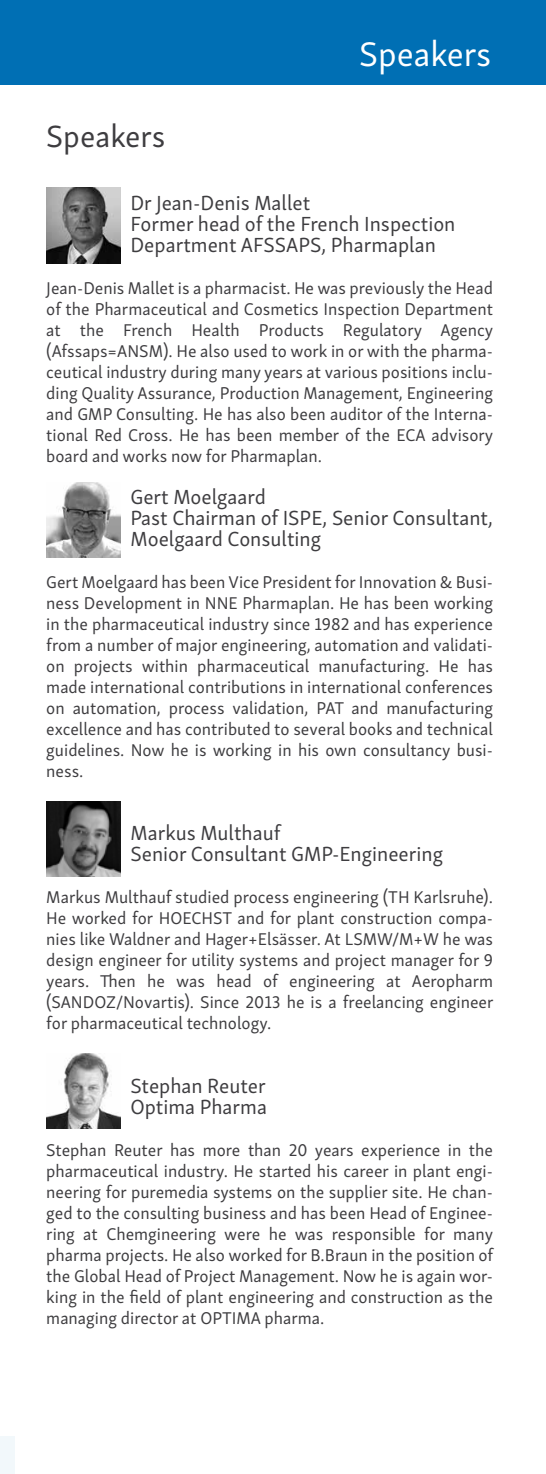
<style>
.page{position:relative;width:546px;height:1474px;background:#fff}
.page>*{position:absolute;margin:0;border:0;box-sizing:border-box;transform-origin:0 0}
.t1{font:35px "Skolar Sans Latn";color:#fff}
.t2{font:31.5px "Skolar Sans Latn";color:#3e3d40}
.t3{font:21px/21px "Skolar Sans Latn";color:#3e3d40}
.t4{font:17.5px/21px "Skolar Sans Latn";color:#3e3d40;text-align:justify}
</style>
<div class="page">
<div style="left:0;top:0;width:546px;height:84px;background:#006fb4"></div>
<div style="left:0;top:1436px;width:15px;height:37px;background:#f2f8fb"></div>
<img style="left:46px;top:188px;width:74px;height:75px">
<img style="left:46px;top:482px;width:74px;height:75px">
<img style="left:46px;top:801px;width:74px;height:75px">
<img style="left:46px;top:1053px;width:74px;height:75px">
<h1 class="t1" style="left:359px;top:28px;width:134px">Speakers</h1>
<h2 class="t2" style="left:46px;top:112px;width:120px">Speakers</h2>
<p class="t3" style="left:130px;top:191px;width:326px">Dr Jean-Denis Mallet<br>Former head of the French Inspection<br>Department AFSSAPS, Pharmaplan</p>
<p class="t4" style="left:46px;top:276px;width:448px">Jean-Denis Mallet is a pharmacist. He was previously the Head of the Pharmaceutical and Cosmetics Inspection Department at the French Health Products Regulatory Agency (Afssaps=ANSM). He also used to work in or with the pharma&shy;ceutical industry during many years at various positions inclu&shy;ding Quality Assurance, Production Management, Engineering and GMP Consulting. He has also been auditor of the Interna&shy;tional Red Cross. He has been member of the ECA advisory board and works now for Pharmaplan.</p>
<p class="t3" style="left:130px;top:485px;width:364px">Gert Moelgaard<br>Past Chairman of ISPE, Senior Consultant,<br>Moelgaard Consulting</p>
<p class="t4" style="left:46px;top:570px;width:448px">Gert Moelgaard has been Vice President for Innovation &amp; Busi&shy;ness Development in NNE Pharmaplan. He has been working in the pharmaceutical industry since 1982 and has experience from a number of major engineering, automation and validati&shy;on projects within pharmaceutical manufacturing. He has made international contributions in international conferences on automation, process validation, PAT and manufacturing excellence and has contributed to several books and technical guidelines. Now he is working in his own consultancy busi&shy;ness.</p>
<p class="t3" style="left:130px;top:821px;width:314px">Markus Multhauf<br>Senior Consultant GMP-Engineering</p>
<p class="t4" style="left:46px;top:885px;width:448px">Markus Multhauf studied process engineering (TH Karlsruhe).<br>He worked for HOECHST and for plant construction compa&shy;nies like Waldner and Hager+Elsässer. At LSMW/M+W he was design engineer for utility systems and project manager for 9 years. Then he was head of engineering at Aeropharm (SANDOZ/Novartis). Since 2013 he is a freelancing engineer for pharmaceutical technology.</p>
<p class="t3" style="left:130px;top:1073px;width:138px">Stephan Reuter<br>Optima Pharma</p>
<p class="t4" style="left:46px;top:1137px;width:448px">Stephan Reuter has more than 20 years experience in the pharmaceutical industry. He started his career in plant engi&shy;neering for puremedia systems on the supplier site. He chan&shy;ged to the consulting business and has been Head of Enginee&shy;ring at Chemgineering were he was responsible for many pharma projects. He also worked for B.Braun in the position of the Global Head of Project Management. Now he is again wor&shy;king in the field of plant engineering and construction as the managing director at OPTIMA pharma.</p>
</div>
